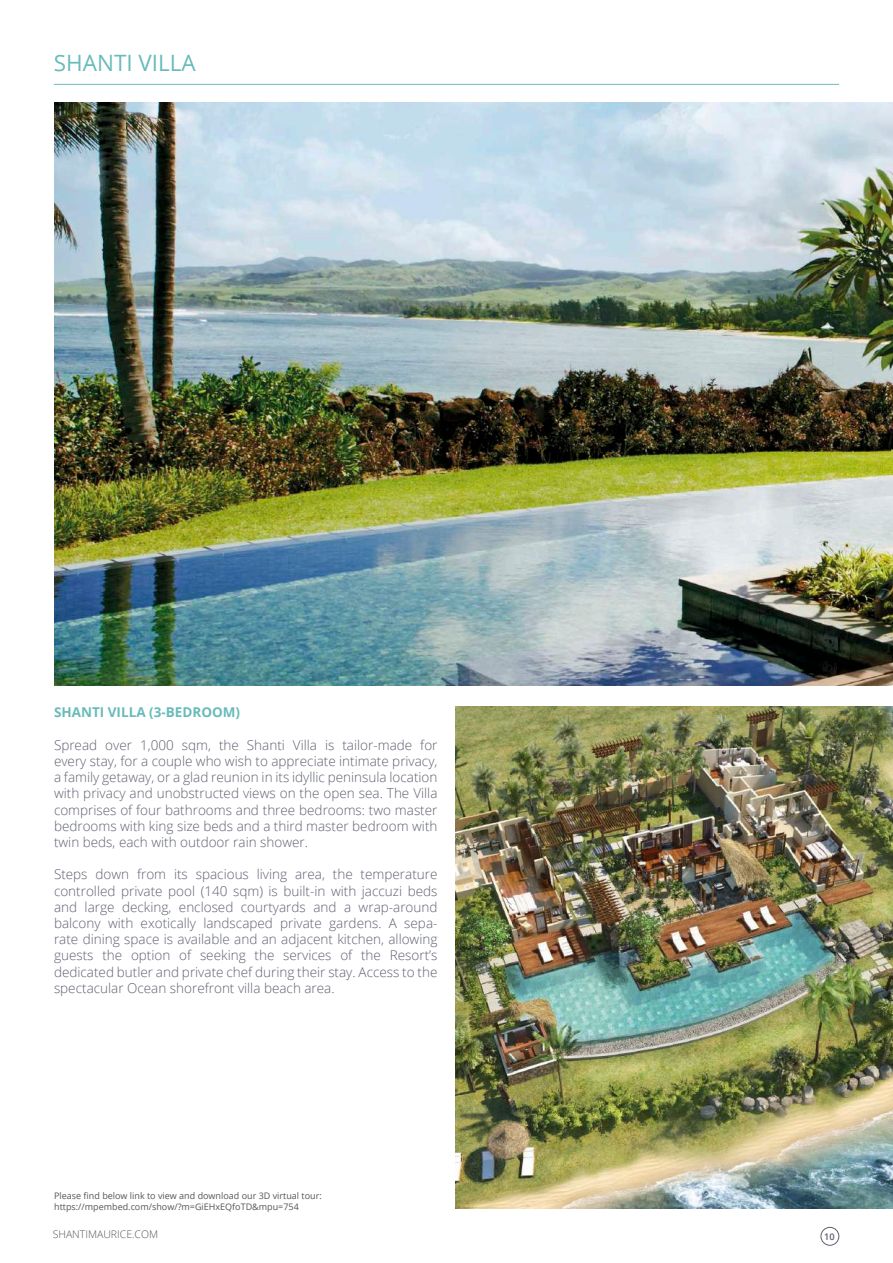
<style>
.page{position:relative;width:893px;height:1263px;background:#fff}
.page>*{position:absolute;margin:0;border:0;box-sizing:border-box;transform-origin:0 0}
.t1{font:22.5px "Open Sans";color:#68bbb9}
.t2{font:300 13.5px/16.2px "Open Sans";color:#5d6070;text-align:justify}
.t3{font:700 13.5px "Open Sans";color:#68bbb9}
.t4{font:300 10.5px "Open Sans";color:#545557}
.t5{font:600 9.15px "Open Sans";color:#5d6070}
.t6{font:9px/10.8px "Open Sans";color:#545557}
</style>
<div class="page">
<div style="left:821px;top:1227px;width:18px;height:18px;border:1px solid #5d6070;border-radius:50%"></div>
<hr style="left:54px;top:84px;width:785px;height:1px;background:#68bbb9">
<img style="left:456px;top:707px;width:437px;height:502px">
<img style="left:54px;top:102px;width:839px;height:583px">
<h1 class="t1" style="left:54px;top:48px;width:143px">SHANTI VILLA</h1>
<p class="t3" style="left:54px;top:703px;width:188px">SHANTI VILLA (3-BEDROOM)</p>
<p class="t2" style="left:54px;top:736px;width:385px">Spread over 1,000 sqm, the Shanti Villa is tailor-made for every stay, for a couple who wish to appreciate intimate privacy, a family getaway, or a glad reunion in its idyllic peninsula location with privacy and unobstructed views on the open sea. The Villa comprises of four bathrooms and three bedrooms: two master bedrooms with king size beds and a third master bedroom with twin beds, each with outdoor rain shower.</p>
<p class="t2" style="left:54px;top:866px;width:385px">Steps down from its spacious living area, the temperature controlled private pool (140 sqm) is built-in with jaccuzi beds and large decking, enclosed courtyards and a wrap-around balcony with exotically landscaped private gardens. A sepa&shy;rate dining space is available and an adjacent kitchen, allowing guests the option of seeking the services of the Resort’s dedicated butler and private chef during their stay. Access to the spectacular Ocean shorefront villa beach area.</p>
<p class="t6" style="left:54px;top:1190px;width:269px">Please find below link to view and download our 3D virtual tour: https://mpembed.com/show/?m=GiEHxEQfoTD&amp;mpu=754</p>
<p class="t4" style="left:53px;top:1226px;width:107px">SHANTIMAURICE.COM</p>
<p class="t5" style="left:824px;top:1230px;width:12px">10</p>
</div>
